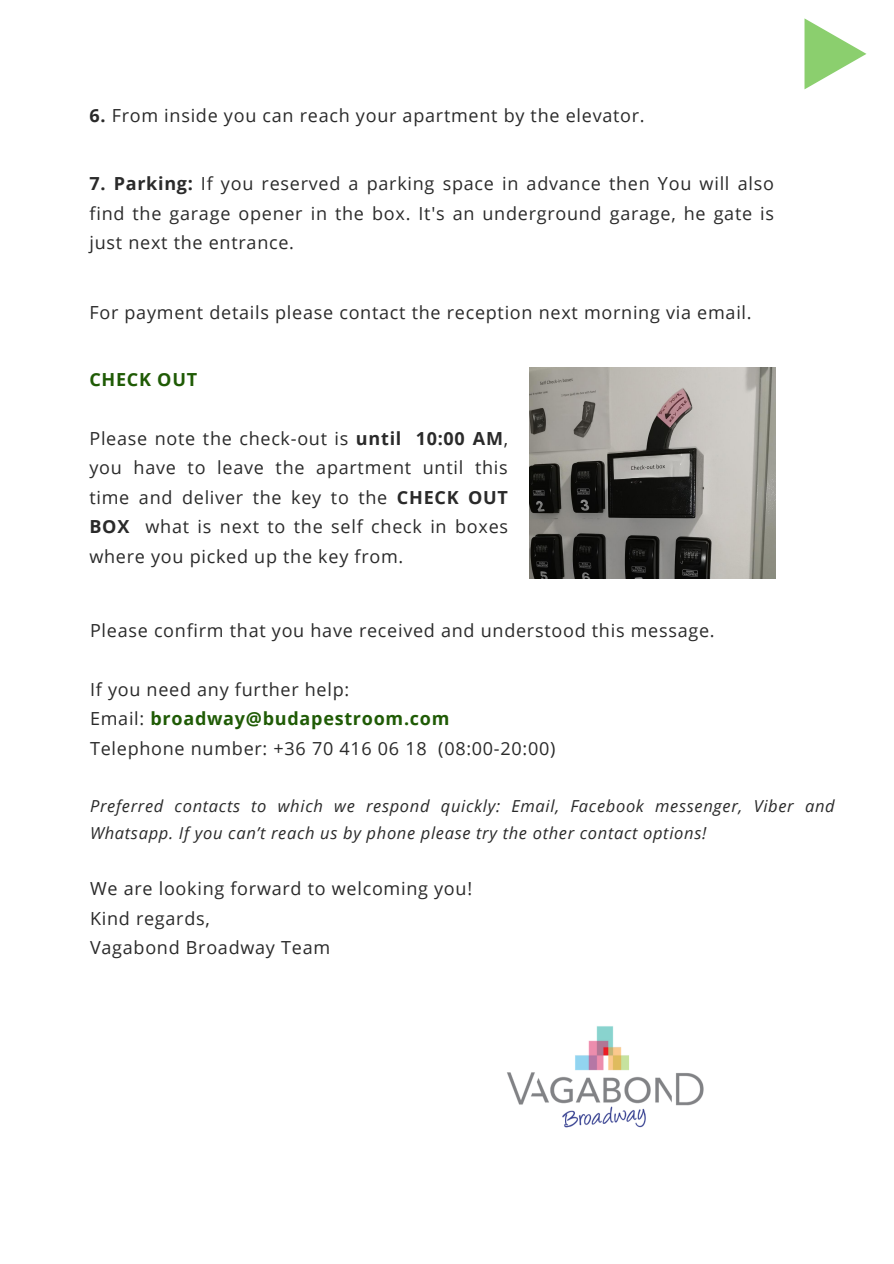
<style>
.page{position:relative;width:894px;height:1264px;background:#fff}
.page>*{position:absolute;margin:0;border:0;box-sizing:border-box;transform-origin:0 0}
.t1{font:18px/29.5px "Open Sans";letter-spacing:.04em;color:#2a2a2a}
.t2{font:700 18px "Open Sans";letter-spacing:.04em;color:#1f5b05}
.t3{font:italic 16.5px/27.2px "Open Sans";letter-spacing:.04em;color:#2a2a2a}
.s1{font-weight:700}
.s2{font-weight:700;color:#1f5b05}
</style>
<div class="page">
<svg style="left:804px;top:18px;width:62px;height:71px"></svg>
<img style="left:529px;top:368px;width:246px;height:210px">
<img style="left:507px;top:1026px;width:197px;height:102px">
<p class="t1" style="left:89px;top:100px;width:556px"><span class="s1">6.</span> From inside you can reach your apartment by the elevator.</p>
<p class="t1" style="left:89px;top:168px;width:686px;text-align:justify"><span class="s1">7. Parking:</span> If you reserved a parking space in advance then You will also find the garage opener in the box. It's an underground garage, he gate is just next the entrance.</p>
<p class="t1" style="left:89px;top:297px;width:663px">For payment details please contact the reception next morning via email.</p>
<p class="t2" style="left:89px;top:366px;width:109px">CHECK OUT</p>
<p class="t1" style="left:89px;top:423px;width:420px;text-align:justify">Please note the check-out is <span class="s1">until 10:00 AM</span>, you have to leave the apartment until this time and deliver the key to the <span class="s1">CHECK OUT BOX</span> what is next to the self check in boxes where you picked up the key from.</p>
<p class="t1" style="left:90px;top:615px;width:626px">Please confirm that you have received and understood this message.</p>
<p class="t1" style="left:90px;top:674px;width:467px">If you need any further help:<br>Email: <span class="s2">broadway@budapestroom.com<br></span>Telephone number: +36 70 416 06 18 (08:00-20:00)</p>
<p class="t3" style="left:90px;top:792px;width:746px">Preferred contacts to which we respond quickly: Email, Facebook messenger, Viber and<br>Whatsapp. If you can’t reach us by phone please try the other contact options!</p>
<p class="t1" style="left:90px;top:873px;width:383px">We are looking forward to welcoming you!<br>Kind regards,<br>Vagabond Broadway Team</p>
</div>
